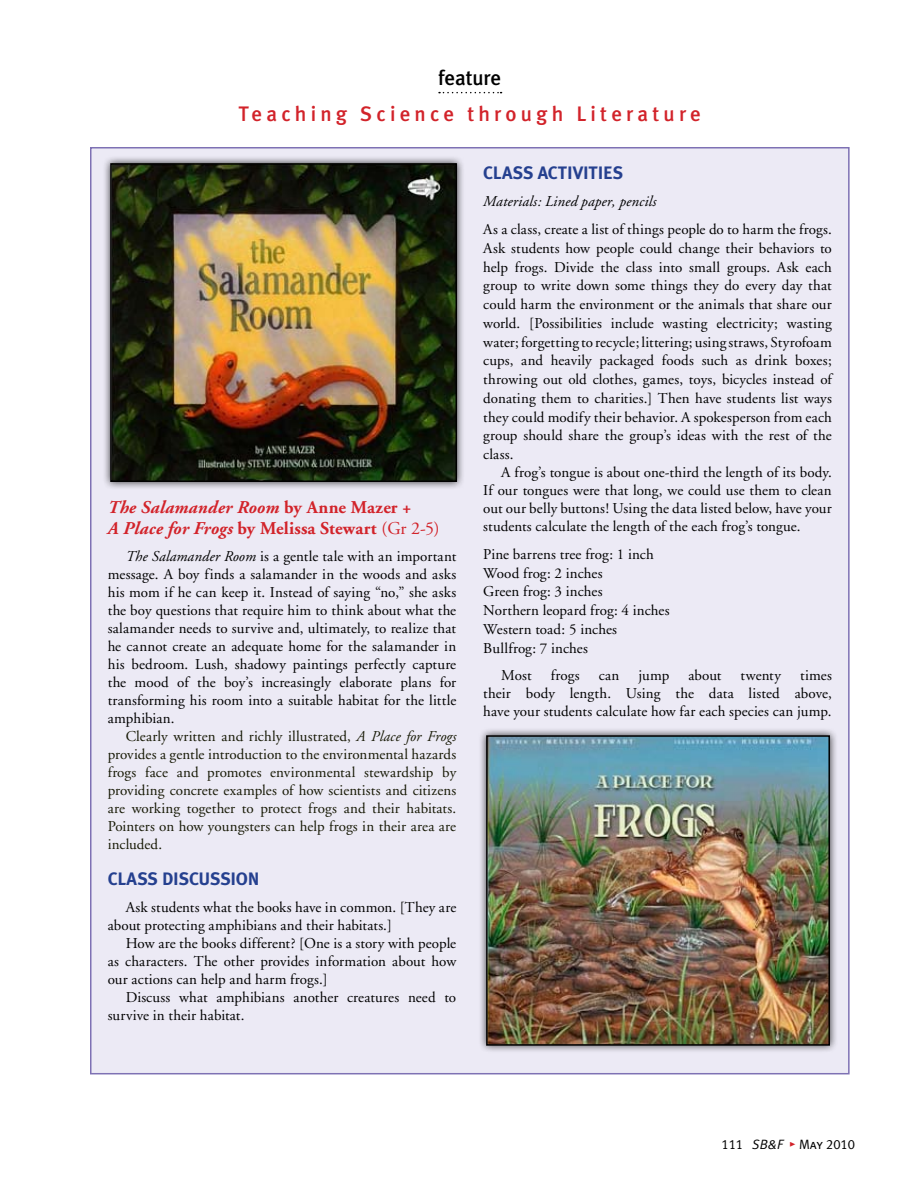
<style>
.page{position:relative;width:918px;height:1188px;background:#fff}
.page>*{position:absolute;margin:0;border:0;box-sizing:border-box;transform-origin:0 0}
.t1{font:500 21px "Meta Plus";letter-spacing:.2em;color:#d2232a}
.t2{font:500 21px "Meta Plus";letter-spacing:-.01em;color:#000}
.t3{font:italic 700 18px/21px "Adobe Garamond";letter-spacing:.01em;color:#d2232a}
.t4{font:700 18px "Meta Plus";letter-spacing:-.01em;color:#25408f}
.t5{font:15px/18px "Adobe Garamond";letter-spacing:.005em;color:#000;text-align:justify}
.t6{font:15px/18px "Adobe Garamond";letter-spacing:.005em;color:#171905;text-align:justify}
.t7{font:italic 15px "Adobe Garamond";letter-spacing:.01em;color:#000}
.t8{font:13.5px "Meta Plus Normal Caps";color:#000}
.s1{font-style:normal}
.s2{font-weight:400;font-style:normal}
.s3{font-style:italic}
.s4{color:#d2232a}
</style>
<div class="page">
<svg style="left:439px;top:92px;width:63px;height:1px"></svg>
<div style="left:91px;top:148px;width:758px;height:926px;background:#eceaf5"></div>
<div style="left:102px;top:155px;width:369px;height:341px;background:#000;opacity:.75"></div>
<img style="left:113px;top:166px;width:341px;height:313px">
<div style="left:110px;top:163px;width:347px;height:319px;border:2px solid #000"></div>
<div style="left:478px;top:727px;width:367px;height:333px;background:#000;opacity:.75"></div>
<img style="left:489px;top:738px;width:338px;height:305px">
<div style="left:486px;top:735px;width:344px;height:311px;border:2px solid #000"></div>
<h1 class="t2" style="left:438px;top:65px;width:64px">feature</h1>
<h1 class="t1" style="left:239px;top:101px;width:464px">Teaching Science through Literature</h1>
<p class="t3" style="left:108px;top:497px;width:334px">The Salamander Room <span class="s1">by Anne Mazer +<br></span>A Place for Frogs <span class="s1">by Melissa Stewart</span> <span class="s2">(Gr 2-5)</span></p>
<p class="t5" style="left:108px;top:548px;width:350px;text-indent:18px"><span class="s3">The Salamander Room</span> is a gentle tale with an important message. A boy finds a salamander in the woods and asks his mom if he can keep it. Instead of saying “no,” she asks the boy questions that require him to think about what the salamander needs to survive and, ultimately, to realize that he cannot create an adequate home for the salamander in his bedroom. Lush, shadowy paintings perfectly capture the mood of the boy’s increasingly elaborate plans for transforming his room into a suitable habitat for the little amphibian.</p>
<p class="t6" style="left:108px;top:728px;width:350px;text-indent:18px">Clearly written and richly illustrated, <span class="s3">A Place for Frogs </span>provides a gentle introduction to the environmental hazards frogs face and promotes environmental stewardship by providing concrete examples of how scientists and citizens are working together to protect frogs and their habitats.<br>Pointers on how youngsters can help frogs in their area are included.</p>
<p class="t4" style="left:108px;top:868px;width:21px">CLASS</p>
<p class="t4" style="left:162px;top:868px;width:22px">DISCUSSION</p>
<p class="t5" style="left:108px;top:899px;width:350px;text-indent:18px">Ask students what the books have in common. [They are about protecting amphibians and their habitats.]</p>
<p class="t5" style="left:108px;top:935px;width:350px;text-indent:18px">How are the books different? [One is a story with people as characters. The other provides information about how our actions can help and harm frogs.]</p>
<p class="t5" style="left:108px;top:989px;width:350px;text-indent:18px">Discuss what amphibians another creatures need to survive in their habitat.</p>
<p class="t4" style="left:483px;top:162px;width:21px">CLASS</p>
<p class="t4" style="left:538px;top:162px;width:87px">ACTIVITIES</p>
<p class="t7" style="left:483px;top:194px;width:175px">Materials: Lined paper, pencils</p>
<p class="t5" style="left:483px;top:220px;width:350px;line-height:18.8px">As a class, create a list of things people do to harm the frogs.<br>Ask students how people could change their behaviors to help frogs. Divide the class into small groups. Ask each group to write down some things they do every day that could harm the environment or the animals that share our world. [Possibilities include wasting electricity; wasting water; forgetting to recycle; littering; using straws, Styrofoam cups, and heavily packaged foods such as drink boxes; throwing out old clothes, games, toys, bicycles instead of donating them to charities.] Then have students list ways they could modify their behavior. A spokesperson from each group should share the group’s ideas with the rest of the class.</p>
<p class="t5" style="left:483px;top:464px;width:350px;text-indent:18px">A frog’s tongue is about one-third the length of its body.<br>If our tongues were that long, we could use them to clean out our belly buttons! Using the data listed below, have your students calculate the length of the each frog’s tongue.</p>
<p class="t5" style="left:483px;top:545px;width:188px;line-height:18.8px;text-align:left">Pine barrens tree frog: 1 inch<br>Wood frog: 2 inches<br>Green frog: 3 inches<br>Northern leopard frog: 4 inches<br>Western toad: 5 inches<br>Bullfrog: 7 inches</p>
<p class="t5" style="left:501px;top:666px;width:32px">Most</p>
<p class="t5" style="left:551px;top:666px;width:30px">frogs</p>
<p class="t5" style="left:599px;top:666px;width:22px">can</p>
<p class="t5" style="left:638px;top:666px;width:32px">jump</p>
<p class="t5" style="left:688px;top:666px;width:35px">about</p>
<p class="t5" style="left:741px;top:666px;width:42px">twenty</p>
<p class="t5" style="left:483px;top:666px;width:350px;text-indent:317px">times their body length. Using the data listed above, have your students calculate how far each species can jump.</p>
<p class="t8" style="left:722px;top:1137px;width:135px">111 <span class="s3">SB&amp;F</span> <span class="s4">•</span> May 2010</p>
</div>
